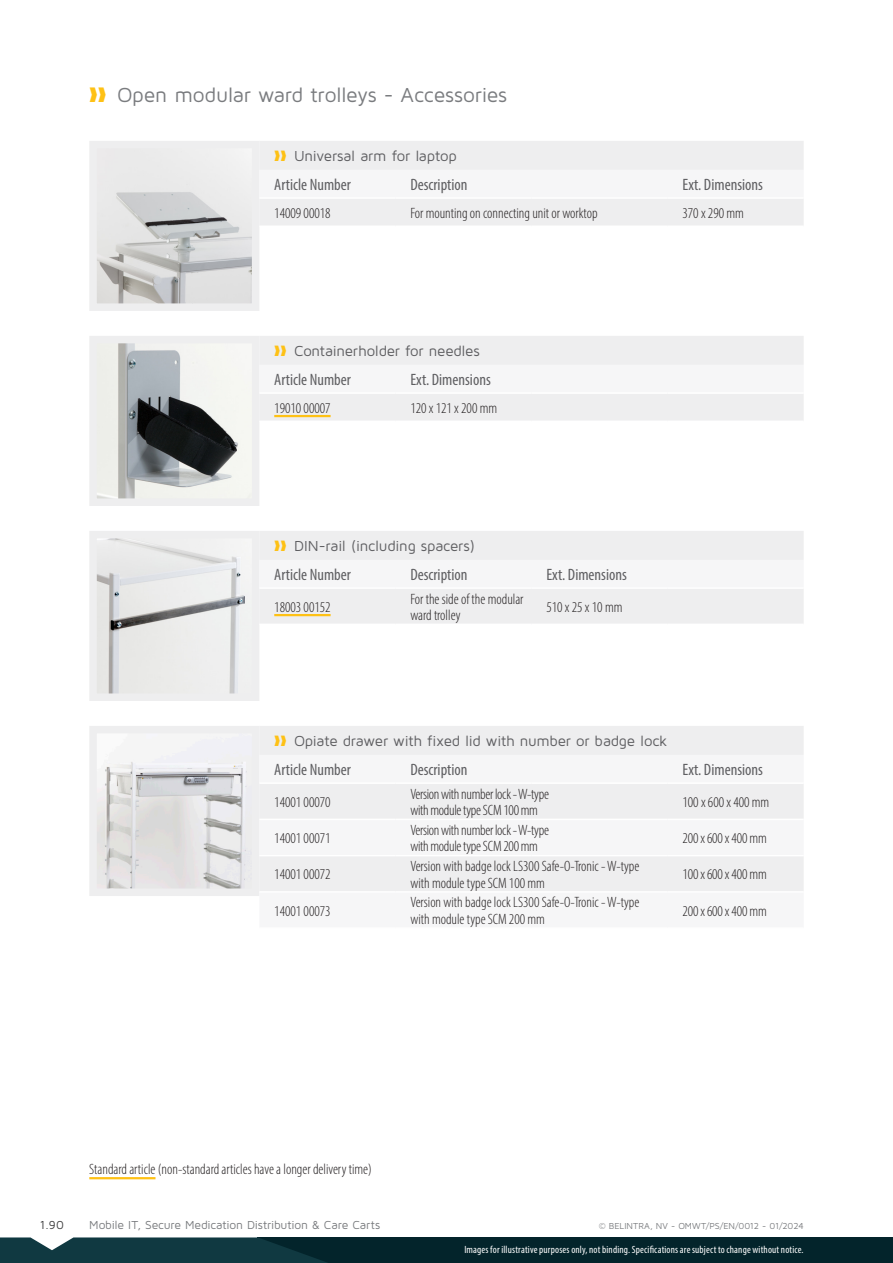
<style>
.page{position:relative;width:893px;height:1263px;background:#fff}
.page>*{position:absolute;margin:0;border:0;box-sizing:border-box;transform-origin:0 0}
.t1{font:21px "Maven Pro";letter-spacing:-.01em;color:#7a7c7f}
.table__header_2_NL{font:condensed 16.5px "Myriad Pro";color:#5f5f62}
.table__body_NL{font:300 condensed 15px/16.5px "Myriad Pro";color:#231f20}
.t2{font:15px "Maven Pro";letter-spacing:-.015em;color:#5f5f62}
.table__body_NL-2{font:300 condensed 15px/16.5px "Myriad Pro";letter-spacing:-.02em;color:#231f20}
.Standaardproduct{font:300 condensed 15px "Myriad Pro";color:#231f20}
.t3{font:12px "Maven Pro";letter-spacing:-.015em;color:#7a7c7f}
.t4{font:12px "Maven Pro";color:#3c3c3d}
.t5{font:condensed 10.5px "Myriad Pro";letter-spacing:.015em;color:#fff}
.Paragraph_Style_2{font:9px "Maven Pro";letter-spacing:-.005em;color:#7a7c7f}
.s1{color:#fec115}
</style>
<div class="page">
<img style="left:98px;top:150px;width:152px;height:152px">
<div style="left:89px;top:141px;width:170px;height:170px;border:8px solid #eeeeef"></div>
<img style="left:98px;top:345px;width:152px;height:152px">
<div style="left:89px;top:336px;width:170px;height:170px;border:8px solid #eeeeef"></div>
<img style="left:98px;top:540px;width:152px;height:152px">
<div style="left:89px;top:531px;width:170px;height:170px;border:8px solid #eeeeef"></div>
<img style="left:98px;top:735px;width:152px;height:152px">
<div style="left:89px;top:726px;width:170px;height:170px;border:8px solid #eeeeef"></div>
<div style="left:258px;top:1237px;width:635px;height:26px;background:#03242b"></div>
<svg style="left:0;top:1237px;width:327px;height:26px;background:#194047"></svg>
<div style="left:259px;top:141px;width:545px;height:84px;background:#eeeeef"></div>
<div style="left:259px;top:170px;width:545px;height:27px;background:#f6f6f7"></div>
<hr style="left:259px;top:197px;width:136px;height:2px;background:#fff">
<hr style="left:668px;top:197px;width:136px;height:2px;background:#fff">
<hr style="left:395px;top:197px;width:136px;height:2px;background:#fff">
<hr style="left:531px;top:197px;width:137px;height:2px;background:#fff">
<div style="left:259px;top:336px;width:545px;height:84px;background:#eeeeef"></div>
<div style="left:259px;top:365px;width:545px;height:27px;background:#f6f6f7"></div>
<hr style="left:259px;top:392px;width:136px;height:2px;background:#fff">
<hr style="left:395px;top:392px;width:136px;height:2px;background:#fff">
<hr style="left:531px;top:392px;width:137px;height:2px;background:#fff">
<hr style="left:668px;top:392px;width:136px;height:2px;background:#fff">
<hr style="left:274px;top:415px;width:57px;height:2px;background:#fec115">
<div style="left:259px;top:531px;width:545px;height:93px;background:#eeeeef"></div>
<div style="left:259px;top:560px;width:545px;height:27px;background:#f6f6f7"></div>
<hr style="left:259px;top:587px;width:136px;height:2px;background:#fff">
<hr style="left:395px;top:587px;width:136px;height:2px;background:#fff">
<hr style="left:531px;top:587px;width:137px;height:2px;background:#fff">
<hr style="left:668px;top:587px;width:136px;height:2px;background:#fff">
<hr style="left:274px;top:614px;width:57px;height:2px;background:#fec115">
<div style="left:259px;top:726px;width:545px;height:29px;background:#eeeeef"></div>
<div style="left:259px;top:784px;width:545px;height:107px;background:#eeeeef"></div>
<hr style="left:259px;top:819px;width:136px;height:1px;background:#fff">
<hr style="left:668px;top:819px;width:136px;height:1px;background:#fff">
<hr style="left:259px;top:855px;width:136px;height:1px;background:#fff">
<hr style="left:668px;top:855px;width:136px;height:1px;background:#fff">
<hr style="left:395px;top:819px;width:136px;height:1px;background:#fff">
<hr style="left:531px;top:819px;width:137px;height:1px;background:#fff">
<hr style="left:395px;top:855px;width:136px;height:1px;background:#fff">
<hr style="left:531px;top:855px;width:137px;height:1px;background:#fff">
<hr style="left:89px;top:1177px;width:66px;height:2px;background:#fec115">
<p class="t1" style="left:89px;top:82px;width:419px"><span class="s1">❱❱</span> Open modular ward trolleys - Accessories</p>
<p class="t2" style="left:274px;top:147px;width:184px"><span class="s1">❱❱</span> Universal arm for laptop</p>
<p class="table__header_2_NL" style="left:274px;top:175px;width:78px">Article Number</p>
<p class="table__header_2_NL" style="left:410px;top:175px;width:59px">Description</p>
<p class="table__header_2_NL" style="left:682px;top:175px;width:82px">Ext. Dimensions</p>
<p class="table__body_NL" style="left:274px;top:204px;width:58px">14009 00018</p>
<p class="table__body_NL" style="left:410px;top:204px;width:189px">For mounting on connecting unit or worktop</p>
<p class="table__body_NL" style="left:682px;top:204px;width:63px">370 x 290 mm</p>
<p class="t2" style="left:274px;top:342px;width:207px"><span class="s1">❱❱</span> Containerholder for needles</p>
<p class="table__header_2_NL" style="left:274px;top:370px;width:78px">Article Number</p>
<p class="table__header_2_NL" style="left:410px;top:370px;width:82px">Ext. Dimensions</p>
<p class="Standaardproduct" style="left:274px;top:399px;width:58px">19010 00007</p>
<p class="table__body_NL" style="left:410px;top:399px;width:88px">120 x 121 x 200 mm</p>
<p class="t2" style="left:274px;top:537px;width:202px"><span class="s1">❱❱</span> DIN-rail (including spacers)</p>
<p class="table__header_2_NL" style="left:274px;top:565px;width:78px">Article Number</p>
<p class="table__header_2_NL" style="left:410px;top:565px;width:59px">Description</p>
<p class="table__header_2_NL" style="left:546px;top:565px;width:82px">Ext. Dimensions</p>
<p class="Standaardproduct" style="left:274px;top:598px;width:58px">18003 00152</p>
<p class="table__body_NL" style="left:410px;top:590px;width:115px">For the side of the modular ward trolley</p>
<p class="table__body_NL" style="left:546px;top:599px;width:78px">510 x 25 x 10 mm</p>
<p class="t2" style="left:274px;top:732px;width:395px"><span class="s1">❱❱</span> Opiate drawer with fixed lid with number or badge lock</p>
<p class="table__header_2_NL" style="left:274px;top:760px;width:78px">Article Number</p>
<p class="table__header_2_NL" style="left:410px;top:760px;width:59px">Description</p>
<p class="table__header_2_NL" style="left:682px;top:760px;width:82px">Ext. Dimensions</p>
<p class="table__body_NL" style="left:274px;top:794px;width:58px">14001 00070</p>
<p class="table__body_NL-2" style="left:410px;top:785px;width:140px">Version with number lock - W-type with module type SCM 100 mm</p>
<p class="table__body_NL" style="left:682px;top:794px;width:88px">100 x 600 x 400 mm</p>
<p class="table__body_NL" style="left:274px;top:830px;width:58px">14001 00071</p>
<p class="table__body_NL-2" style="left:410px;top:822px;width:140px">Version with number lock - W-type with module type SCM 200 mm</p>
<p class="table__body_NL" style="left:682px;top:830px;width:86px">200 x 600 x 400 mm</p>
<p class="table__body_NL" style="left:274px;top:866px;width:58px">14001 00072</p>
<p class="table__body_NL" style="left:410px;top:858px;width:231px">Version with badge lock LS300 Safe-O-Tronic - W-type with module type SCM 100 mm</p>
<p class="table__body_NL" style="left:682px;top:866px;width:86px">100 x 600 x 400 mm</p>
<p class="table__body_NL" style="left:274px;top:902px;width:58px">14001 00073</p>
<p class="table__body_NL" style="left:410px;top:894px;width:231px">Version with badge lock LS300 Safe-O-Tronic - W-type with module type SCM 200 mm</p>
<p class="table__body_NL" style="left:682px;top:902px;width:86px">200 x 600 x 400 mm</p>
<p class="table__body_NL" style="left:89px;top:1161px;width:284px">Standard article (non-standard articles have a longer delivery time)</p>
<p class="t4" style="left:40px;top:1217px;width:26px">1.90</p>
<p class="t3" style="left:89px;top:1217px;width:292px">Mobile IT, Secure Medication Distribution &amp; Care Carts</p>
<p class="Paragraph_Style_2" style="left:599px;top:1220px;width:206px">© BELINTRA, NV - OMWT/PS/EN/0012 - 01/2024</p>
<p class="t5" style="left:464px;top:1244px;width:341px">Images for illustrative purposes only, not binding. Specifications are subject to change without notice.</p>
</div>
